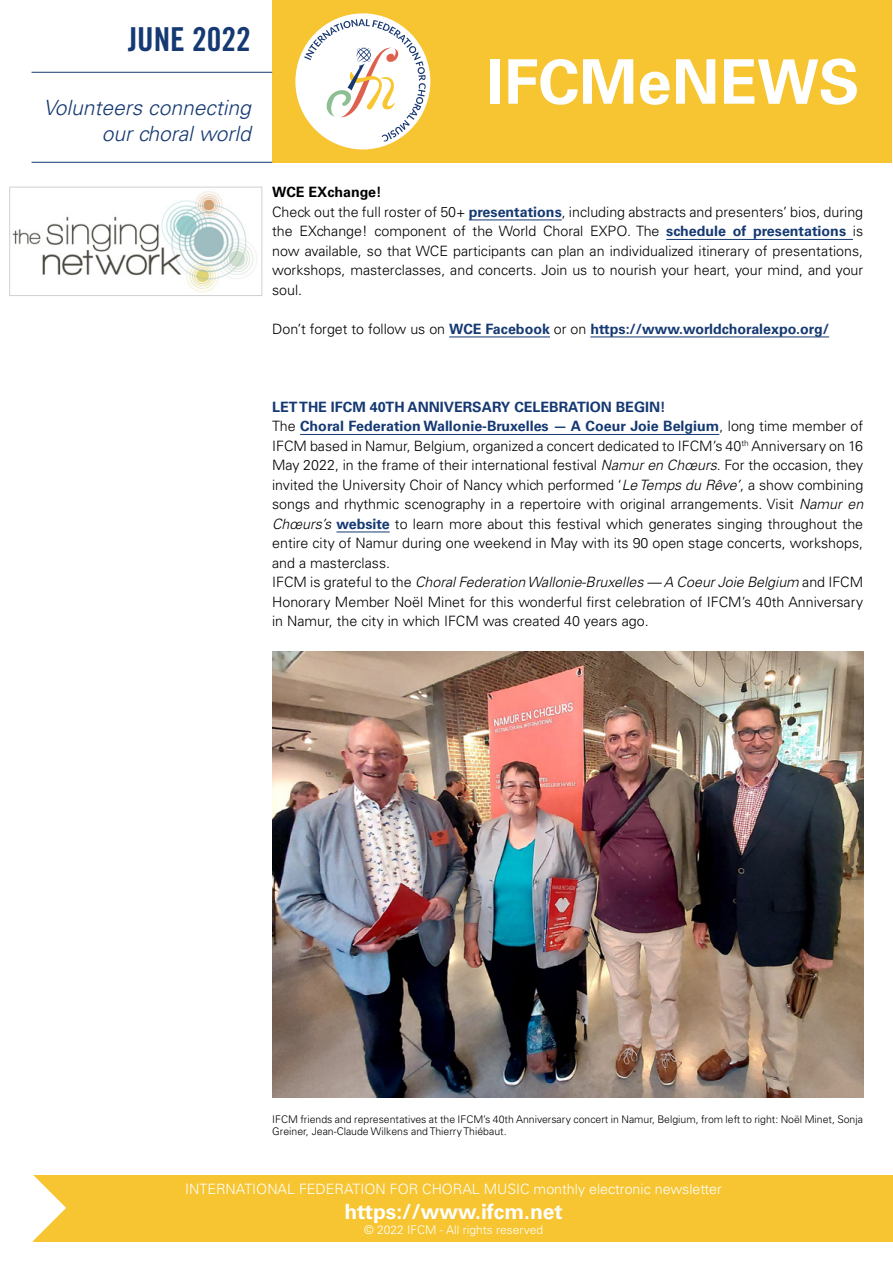
<style>
.page{position:relative;width:893px;height:1263px;background:#fff}
.page>*{position:absolute;margin:0;border:0;box-sizing:border-box;transform-origin:0 0}
.t1{font:700 61.5px "Univers LT Std";color:#fff}
.t2{font:33px "Trade Gothic LT Std Bd Cn 20";color:#153972}
.t3{font:italic 300 21px/25.2px "Univers LT Std";color:#153972;text-align:right}
.t4{font:700 21px "Univers LT Std";color:#fff}
.t5{font:300 14.25px/19.5px "Univers LT Std";color:#000}
.t6{font:700 14.25px "Univers LT Std";color:#153972}
.t7{font:300 14.25px "Univers LT Std";color:#fff}
.t8{font:300 12px "Univers LT Std";color:#fff}
.t9{font:300 10.5px/12.6px "Univers LT Std";color:#000}
.s1{font-weight:700}
.s2{font-weight:700;color:#153972}
.s3{font-weight:300;color:#000}
.s4{font-style:italic}
</style>
<div class="page">
<hr style="left:469px;top:220px;width:93px;height:1px;background:#153972">
<hr style="left:666px;top:239px;width:187px;height:1px;background:#153972">
<hr style="left:449px;top:337px;width:101px;height:1px;background:#153972">
<hr style="left:590px;top:337px;width:239px;height:1px;background:#153972">
<hr style="left:300px;top:434px;width:419px;height:1px;background:#153972">
<hr style="left:336px;top:532px;width:54px;height:1px;background:#153972">
<div style="left:33px;top:1176px;width:860px;height:66px;background:#f7c531"></div>
<svg style="left:33px;top:1175px;width:33px;height:66px"></svg>
<div style="left:272px;top:0;width:619px;height:163px;background:#f7c531"></div>
<div style="left:295px;top:13px;width:135px;height:136px;background:#fff;border-radius:50%"></div>
<svg style="left:304px;top:19px;width:122px;height:123px"></svg>
<hr style="left:32px;top:72px;width:240px;height:1px;background:#153972">
<hr style="left:32px;top:162px;width:240px;height:1px;background:#153972">
<img style="left:12px;top:191px;width:245px;height:101px">
<div style="left:9px;top:187px;width:253px;height:109px;border:1px solid #d0d1d2"></div>
<img style="left:272px;top:652px;width:591px;height:445px">
<h2 class="t2" style="left:128px;top:19px;width:124px">JUNE 2022</h2>
<h3 class="t3" style="left:44px;top:96px;width:209px">Volunteers connecting our choral world</h3>
<h1 class="t1" style="left:487px;top:46px;width:374px">IFCMeNEWS</h1>
<p class="t5" style="left:272px;top:183px;width:593px"><span class="s1">WCE EXchange!<br></span>Check out the full roster of 50+ <span class="s2">presentations</span>, including abstracts and presenters’ bios, during the EXchange! component of the World Choral EXPO. The <span class="s2">schedule of presentations</span> is now available, so that WCE participants can plan an individualized itinerary of presentations, workshops, masterclasses, and concerts. Join us to nourish your heart, your mind, and your soul.</p>
<p class="t6" style="left:272px;top:321px;width:558px"><span class="s3">Don’t forget to follow us on</span> WCE Facebook <span class="s3">or on</span> https://www.worldchoralexpo.org/</p>
<p class="t5" style="left:272px;top:397px;width:593px"><span class="s2">LET THE IFCM 40TH ANNIVERSARY CELEBRATION BEGIN!<br></span>The <span class="s2">Choral Federation Wallonie-Bruxelles — A Coeur Joie Belgium</span>, long time member of IFCM based in Namur, Belgium, organized a concert dedicated to IFCM’s 40<sup>th</sup> Anniversary on 16<br>May 2022, in the frame of their international festival <span class="s4">Namur en Chœurs</span>. For the occasion, they invited the University Choir of Nancy which performed ‘<span class="s4">Le Temps du Rêve’</span>, a show combining songs and rhythmic scenography in a repertoire with original arrangements. Visit <span class="s4">Namur en Chœurs’s</span> <span class="s2">website</span> to learn more about this festival which generates singing throughout the entire city of Namur during one weekend in May with its 90 open stage concerts, workshops, and a masterclass.<br>IFCM is grateful to the <span class="s4">Choral Federation Wallonie-Bruxelles — A Coeur Joie Belgium</span> and IFCM Honorary Member Noël Minet for this wonderful first celebration of IFCM’s 40th Anniversary in Namur, the city in which IFCM was created 40 years ago.</p>
<p class="t9" style="left:272px;top:1113px;width:592px">IFCM friends and representatives at the IFCM’s 40th Anniversary concert in Namur, Belgium, from left to right: Noël Minet, Sonja<br>Greiner, Jean-Claude Wilkens and Thierry Thiébaut.</p>
<p class="t7" style="left:185px;top:1180px;width:538px">INTERNATIONAL FEDERATION FOR CHORAL MUSIC monthly electronic newsletter</p>
<h3 class="t4" style="left:344px;top:1200px;width:220px">https://www.ifcm.net</h3>
<p class="t8" style="left:364px;top:1222px;width:180px">© 2022 IFCM - All rights reserved</p>
</div>
